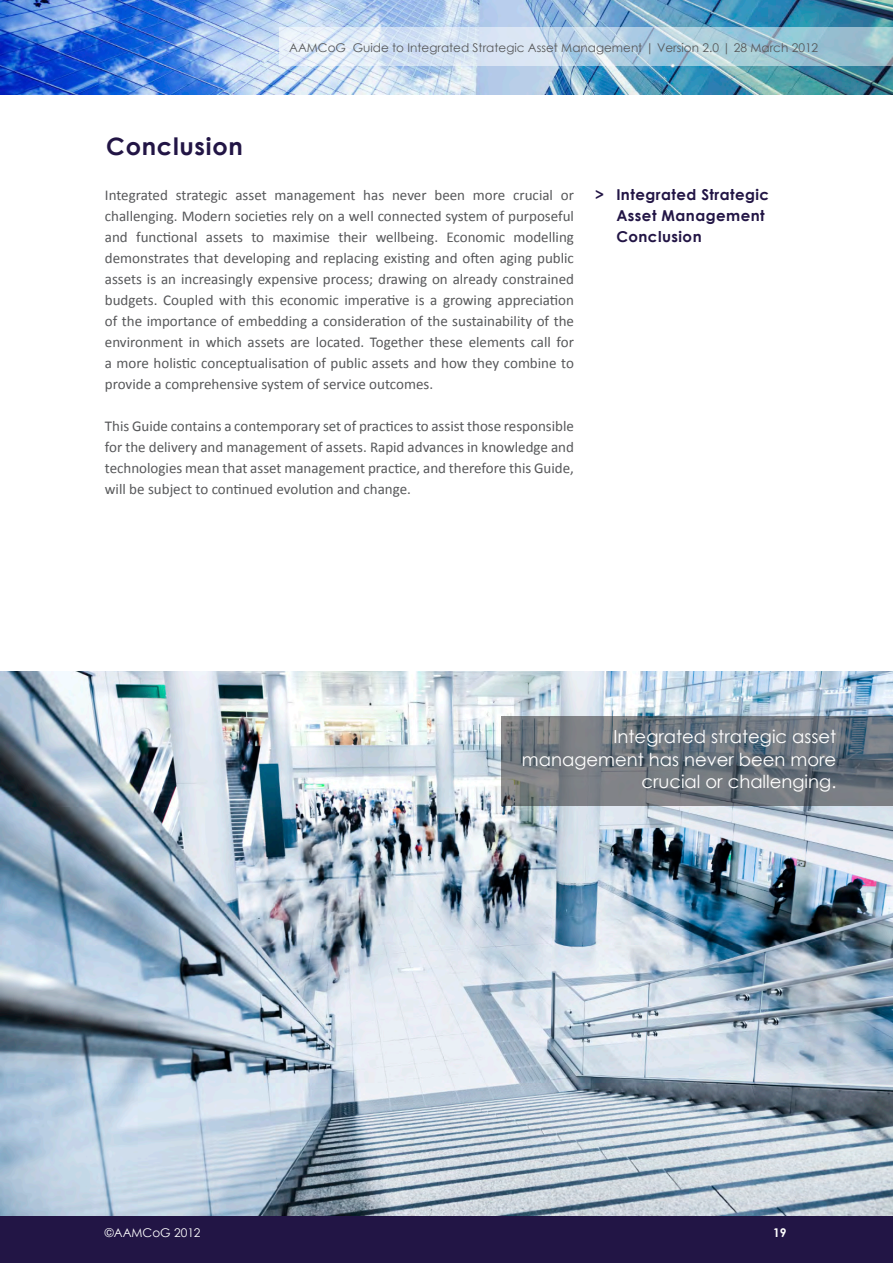
<style>
.page{position:relative;width:893px;height:1263px;background:#fff}
.page>*{position:absolute;margin:0;border:0;box-sizing:border-box;transform-origin:0 0}
.Page_headings{font:700 24px "Century Gothic";letter-spacing:.03em;color:#221545}
.Image_text{font:18px/22.5px "Century Gothic";color:#fff;text-align:right}
.t1{font:15px/21px "Calibri";color:#57585a;text-align:justify}
.Side_heading{font:700 15px/21px "Century Gothic";letter-spacing:.03em;color:#221545}
.t2{font:12px "Century Gothic";color:#57585a}
.t3{font:12px "Century Gothic";color:#fff}
.t4{font:700 12px "Century Gothic";color:#fff}
</style>
<div class="page">
<img style="left:0;top:0;width:893px;height:95px">
<svg style="left:279px;top:27px;width:614px;height:38px;background:#bed7e6"></svg>
<div style="left:0;top:1215px;width:893px;height:48px;background:#221545"></div>
<img style="left:0;top:671px;width:893px;height:544px">
<svg style="left:502px;top:717px;width:391px;height:89px;background:#6e757d"></svg>
<p class="Page_headings" style="left:106px;top:128px;width:138px">Conclusion</p>
<p class="t2" style="left:289px;top:40px;width:531px">AAMCoG Guide to Integrated Strategic Asset Management | Version 2.0 | 28 March 2012</p>
<p class="t1" style="left:105px;top:184px;width:471px">Integrated strategic asset management has never been more crucial or challenging. Modern societies rely on a well connected system of purposeful and functional assets to maximise their wellbeing. Economic modelling demonstrates that developing and replacing existing and often aging public assets is an increasingly expensive process; drawing on already constrained budgets. Coupled with this economic imperative is a growing appreciation of the importance of embedding a consideration of the sustainability of the environment in which assets are located. Together these elements call for a more holistic conceptualisation of public assets and how they combine to provide a comprehensive system of service outcomes.</p>
<p class="t1" style="left:105px;top:415px;width:471px">This Guide contains a contemporary set of practices to assist those responsible for the delivery and management of assets. Rapid advances in knowledge and technologies mean that asset management practice, and therefore this Guide, will be subject to continued evolution and change.</p>
<p class="Side_heading" style="left:616px;top:183px;width:154px;text-indent:-21px">&gt; Integrated Strategic<br>Asset Management<br>Conclusion</p>
<p class="Image_text" style="left:522px;top:725px;width:316px">Integrated strategic asset management has never been more crucial or challenging.</p>
<p class="t3" style="left:105px;top:1224px;width:97px">©AAMCoG 2012</p>
<p class="t4" style="left:773px;top:1224px;width:15px">19</p>
</div>
